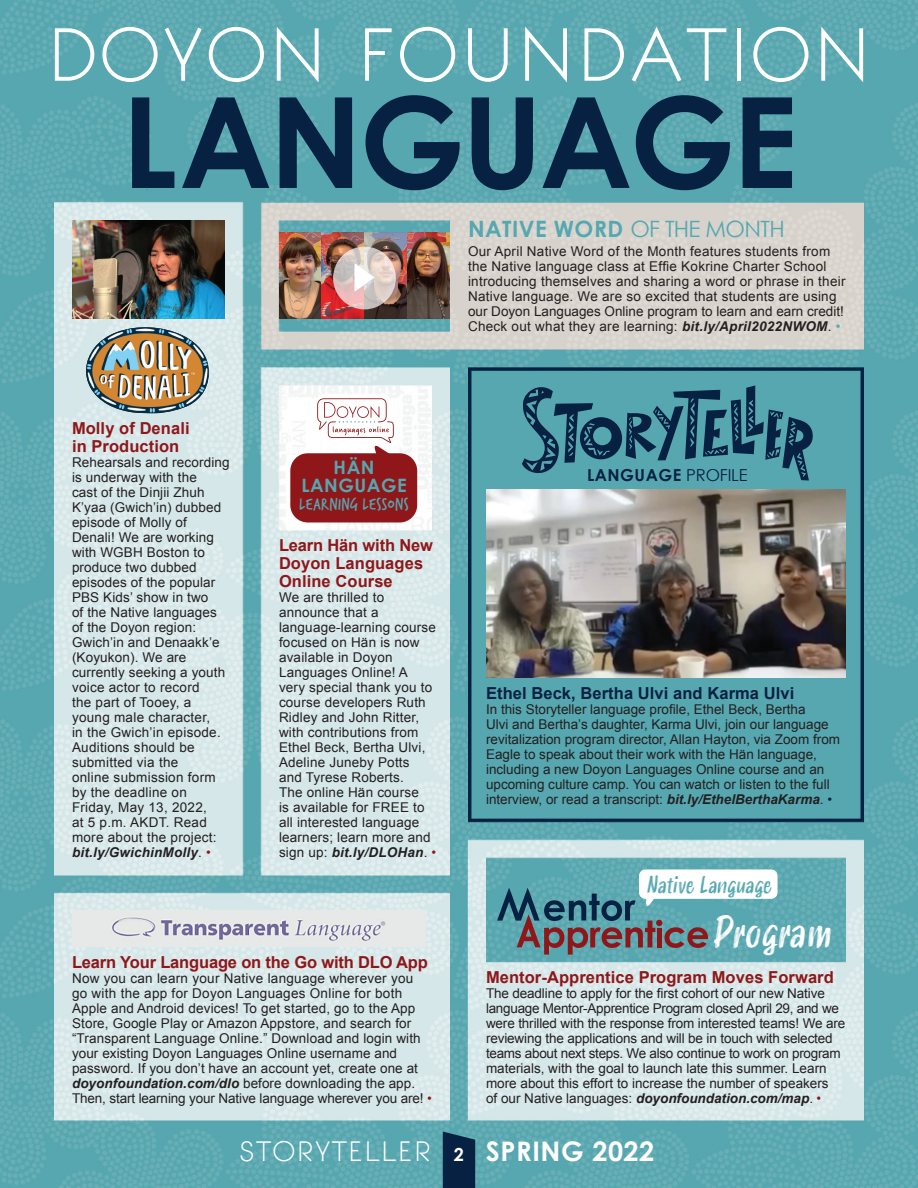
<style>
.page{position:relative;width:918px;height:1188px;background:#fff}
.page>*{position:absolute;margin:0;border:0;box-sizing:border-box;transform-origin:0 0}
.t1{font:700 126px "Century Gothic";letter-spacing:-.025em;color:#072143}
.t2{font:300 72px "Bonveno CF";letter-spacing:.005em;color:#fff}
.t3{font:italic 41.4px "Smoothy";letter-spacing:-.01em;color:#fff}
.t4{font:300 27px "Bonveno CF";letter-spacing:.02em;color:#fff}
.t5{font:700 27px "Century Gothic";letter-spacing:.02em;color:#fff}
.t6{font:italic 22.65px "Smoothy";letter-spacing:-.01em;color:#55a7b0}
.t7{font:700 22.5px "Century Gothic";letter-spacing:.02em;color:#55a7b0}
.t8{font:700 18.45px "Century Gothic";letter-spacing:.03em;color:#55a7b0}
.t9{font:700 18px "Century Gothic";color:#fff}
.t10{font:17.85px "Verveine";color:#55a7b0}
.t11{font:700 16.5px/18px "Arial";letter-spacing:.005em;color:#8f171a}
.t12{font:700 16.5px "Arial";letter-spacing:.005em;color:#072143}
.t13{font:700 16.5px "Century Gothic";letter-spacing:.03em;color:#072143}
.t14{font:13.5px/15px "Arial";letter-spacing:.01em;color:#231f20}
.t15{font:13.5px/15px "Arial";letter-spacing:-.01em;color:#231f20}
.s1{font-weight:400}
.s2{font-weight:700;font-style:italic}
.s3{color:#55a7b0}
.s4{color:#8f171a}
.s5{color:#072143}
</style>
<div class="page">
<img style="left:0;top:0;width:918px;height:1188px">
<svg style="left:522px;top:385px;width:292px;height:96px;background:#3f7f8f"></svg>
<img style="left:486px;top:490px;width:360px;height:188px">
<img style="left:72px;top:910px;width:353px;height:37px">
<img style="left:86px;top:327px;width:124px;height:86px">
<img style="left:279px;top:233px;width:171px;height:85px">
<svg style="left:333px;top:247px;width:63px;height:62px;background:#dbc8c4"></svg>
<svg style="left:355px;top:263px;width:20px;height:29px"></svg>
<img style="left:72px;top:221px;width:152px;height:97px">
<div style="left:290px;top:453px;width:127px;height:70px;background:#8f171a;border-radius:17px"></div>
<svg style="left:317px;top:398px;width:80px;height:56px"></svg>
<svg style="left:443px;top:1132px;width:32px;height:56px;background:#0c294a"></svg>
<div style="left:639px;top:869px;width:139px;height:30px;background:#fff;border-radius:6px"></div>
<svg style="left:497px;top:879px;width:211px;height:76px;background:#698f98"></svg>
<p class="t2" style="left:46px;top:6px;width:827px">DOYON FOUNDATION</p>
<p class="t1" style="left:122px;top:63px;width:677px">LANGUAGE</p>
<p class="t7" style="left:468px;top:215px;width:318px">NATIVE WORD <span class="s1">OF THE MONTH</span></p>
<p class="t14" style="left:468px;top:244px;width:379px">Our April Native Word of the Month features students from the Native language class at Effie Kokrine Charter School introducing themselves and sharing a word or phrase in their Native language. We are so excited that students are using our Doyon Languages Online program to learn and earn credit!<br>Check out what they are learning: <span class="s2">bit.ly/April2022NWOM</span>. <span class="s3">•</span></p>
<p class="t11" style="left:72px;top:420px;width:119px">Molly of Denali in Production</p>
<p class="t14" style="left:72px;top:455px;width:159px">Rehearsals and recording is underway with the<br>cast of the Dinjii Zhuh<br>K’yaa (Gwich’in) dubbed episode of Molly of<br>Denali! We are working with WGBH Boston to produce two dubbed episodes of the popular<br>PBS Kids’ show in two<br>of the Native languages of the Doyon region:<br>Gwich’in and Denaakk’e (Koyukon). We are currently seeking a youth voice actor to record<br>the part of Tooey, a young male character,<br>in the Gwich’in episode.<br>Auditions should be submitted via the<br>online submission form by the deadline on<br>Friday, May 13, 2022,<br>at 5 p.m. AKDT. Read more about the project: <span class="s2">bit.ly/GwichinMolly</span>. <span class="s4">•</span></p>
<p class="t8" style="left:334px;top:455px;width:43px">HÄN</p>
<p class="t8" style="left:301px;top:474px;width:107px">LANGUAGE</p>
<p class="t10" style="left:299px;top:492px;width:112px">LEARNING LESSONS</p>
<p class="t11" style="left:279px;top:537px;width:155px">Learn Hän with New<br>Doyon Languages<br>Online Course</p>
<p class="t14" style="left:279px;top:590px;width:159px">We are thrilled to announce that a language-learning course focused on Hän is now available in Doyon<br>Languages Online! A very special thank you to course developers Ruth<br>Ridley and John Ritter, with contributions from<br>Ethel Beck, Bertha Ulvi,<br>Adeline Juneby Potts<br>and Tyrese Roberts.<br>The online Hän course<br>is available for FREE to all interested language learners; learn more and sign up: <span class="s2">bit.ly/DLOHan</span>. <span class="s4">•</span></p>
<p class="t11" style="left:72px;top:953px;width:357px">Learn Your Language on the Go with DLO App</p>
<p class="t14" style="left:72px;top:971px;width:361px">Now you can learn your Native language wherever you go with the app for Doyon Languages Online for both Apple and Android devices! To get started, go to the App Store, Google Play or Amazon Appstore, and search for “Transparent Language Online.” Download and login with your existing Doyon Languages Online username and password. If you don’t have an account yet, create one at <span class="s2">doyonfoundation.com/dlo</span> before downloading the app.<br>Then, start learning your Native language wherever you are! <span class="s4">•</span></p>
<p class="t13" style="left:587px;top:465px;width:162px">LANGUAGE <span class="s1">PROFILE</span></p>
<p class="t12" style="left:486px;top:682px;width:310px">Ethel Beck, Bertha Ulvi and Karma Ulvi</p>
<p class="t14" style="left:486px;top:702px;width:356px">In this Storyteller language profile, Ethel Beck, Bertha<br>Ulvi and Bertha’s daughter, Karma Ulvi, join our language revitalization program director, Allan Hayton, via Zoom from Eagle to speak about their work with the Hän language, including a new Doyon Languages Online course and an upcoming culture camp. You can watch or listen to the full interview, or read a transcript: <span class="s2">bit.ly/EthelBerthaKarma</span>. <span class="s5">•</span></p>
<p class="t6" style="left:646px;top:869px;width:127px">Native Language</p>
<p class="t3" style="left:712px;top:903px;width:121px">Program</p>
<p class="t11" style="left:486px;top:968px;width:349px">Mentor-Apprentice Program Moves Forward</p>
<p class="t15" style="left:486px;top:986px;width:361px">The deadline to apply for the first cohort of our new Native language Mentor-Apprentice Program closed April 29, and we were thrilled with the response from interested teams! We are reviewing the applications and will be in touch with selected teams about next steps. We also continue to work on program materials, with the goal to launch late this summer. Learn more about this effort to increase the number of speakers<br>of our Native languages: <span class="s2">doyonfoundation.com/map</span>. <span class="s4">•</span></p>
<p class="t4" style="left:239px;top:1133px;width:194px">STORYTELLER</p>
<p class="t9" style="left:454px;top:1143px;width:12px">2</p>
<p class="t5" style="left:486px;top:1134px;width:170px">SPRING 2022</p>
</div>
